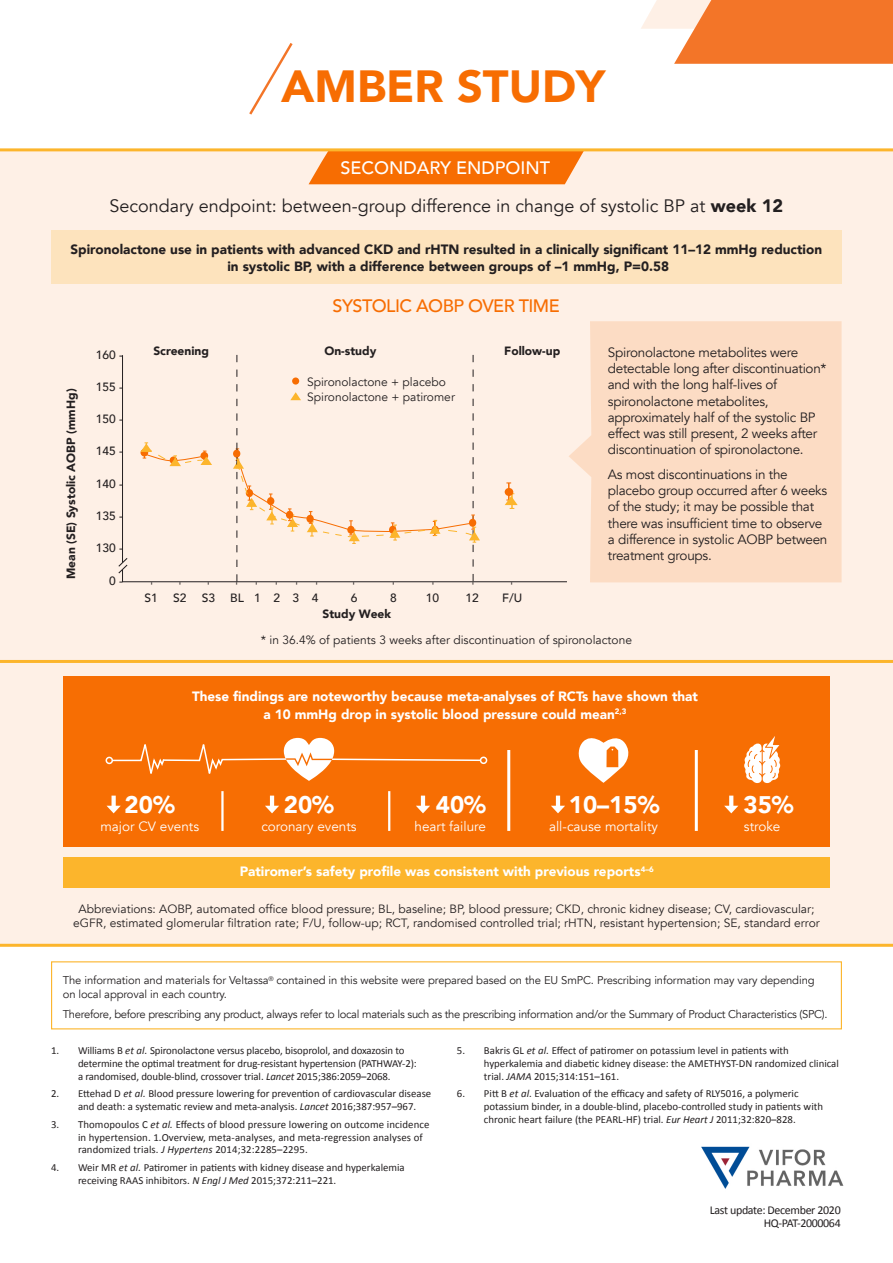
<style>
.page{position:relative;width:893px;height:1263px;background:#fff}
.page>*{position:absolute;margin:0;border:0;box-sizing:border-box;transform-origin:0 0}
.t1{font:900 45px "Avenir";color:#f76d02}
.t2{font:900 24px "Avenir";color:#fff}
.t3{font:18px "Avenir";color:#231f20}
.t4{font:500 18px "Avenir";letter-spacing:-.03em;color:#f76d02}
.t5{font:500 18px "Avenir";color:#fff}
.Body_copy{font:13.5px/16.2px "Avenir";letter-spacing:-.02em;color:#231f20}
.Bold_body_copy{font:900 13.5px "Avenir";color:#fff}
.Bold_body_copy-2{font:900 13.5px/16.2px "Avenir";color:#231f20;text-align:center}
.t6{font:13.5px "Avenir";color:#fff}
.t7{font:12px/14.4px "Avenir";color:#231f20;text-align:center}
.t8{font:900 12px "Avenir";color:#231f20}
.t9{font:500 12px "Avenir";color:#231f20}
.Bold_body_copy-3{font:12px "Calibri";letter-spacing:-.03em;color:#231f20}
.Disclaimer{font:11.25px/13.5px "Avenir";letter-spacing:-.01em;color:#231f20}
.t10{font:10.8px/12.9px "Calibri";color:#231f20}
.t11{font:500 9.9px "Avenir";color:#231f20}
.s1{font-weight:900}
.s2{font-style:italic}
</style>
<div class="page">
<div style="left:0;top:151px;width:893px;height:794px;background:#fef0e6"></div>
<svg style="left:249px;top:43px;width:44px;height:72px"></svg>
<svg style="left:641px;top:0;width:252px;height:64px;background:#f59153"></svg>
<hr style="left:0;top:944px;width:893px;height:3px;background:#fcb52c">
<hr style="left:123px;top:581px;width:444px;height:1px;background:#231f20">
<svg style="left:309px;top:151px;width:275px;height:33px;background:#f77612"></svg>
<svg style="left:569px;top:321px;width:273px;height:261px;background:#fcddc6"></svg>
<hr style="left:0;top:660px;width:893px;height:3px;background:#fcb52c">
<div style="left:51px;top:231px;width:791px;height:53px;background:#fde3bd"></div>
<hr style="left:122px;top:355px;width:1px;height:207px;background:#231f20">
<svg style="left:118px;top:558px;width:11px;height:24px"></svg>
<svg style="left:505px;top:482px;width:13px;height:27px"></svg>
<svg style="left:233px;top:355px;width:247px;height:227px"></svg>
<svg style="left:141px;top:442px;width:71px;height:24px"></svg>
<hr style="left:0;top:148px;width:893px;height:3px;background:#fcb52c">
<img style="left:701px;top:1146px;width:143px;height:43px">
<div style="left:63px;top:676px;width:767px;height:171px;background:#f76e03"></div>
<hr style="left:221px;top:791px;width:3px;height:40px;background:#fff">
<hr style="left:388px;top:791px;width:2px;height:40px;background:#fff">
<hr style="left:507px;top:750px;width:3px;height:81px;background:#fff">
<hr style="left:695px;top:750px;width:3px;height:81px;background:#fff">
<svg style="left:112px;top:796px;width:4px;height:10px"></svg>
<svg style="left:107px;top:806px;width:14px;height:7px"></svg>
<div style="left:480px;top:756px;width:7px;height:8px;border:2px solid #fff;border-radius:50%"></div>
<div style="left:106px;top:757px;width:7px;height:7px;border:2px solid #fff;border-radius:50%"></div>
<svg style="left:111px;top:738px;width:371px;height:43px"></svg>
<svg style="left:744px;top:743px;width:36px;height:40px"></svg>
<svg style="left:578px;top:738px;width:51px;height:45px"></svg>
<div style="left:64px;top:857px;width:766px;height:31px;background:#fcb52c"></div>
<hr style="left:270px;top:796px;width:4px;height:11px;background:#fff">
<svg style="left:265px;top:806px;width:14px;height:7px"></svg>
<hr style="left:421px;top:796px;width:4px;height:11px;background:#fff">
<svg style="left:416px;top:806px;width:14px;height:7px"></svg>
<hr style="left:556px;top:796px;width:4px;height:11px;background:#fff">
<svg style="left:551px;top:806px;width:14px;height:7px"></svg>
<svg style="left:729px;top:796px;width:4px;height:10px"></svg>
<svg style="left:724px;top:806px;width:14px;height:7px"></svg>
<p class="t1" style="left:281px;top:48px;width:326px">AMBER STUDY</p>
<p class="t5" style="left:341px;top:152px;width:211px">SECONDARY ENDPOINT</p>
<p class="t3" style="left:109px;top:195px;width:675px">Secondary endpoint: between-group difference in change of systolic BP at <span class="s1">week 12</span></p>
<p class="Bold_body_copy-2" style="left:71px;top:241px;width:753px">Spironolactone use in patients with advanced CKD and rHTN resulted in a clinically significant 11–12 mmHg reduction in systolic BP, with a difference between groups of –1 mmHg, P=0.58</p>
<p class="t8" style="left:61px;top:579px;width:192px;rotate:-90deg">Mean (SE) Systolic AOBP (mmHg)</p>
<p class="t9" style="left:96px;top:344px;width:29px">160 -</p>
<p class="t9" style="left:96px;top:376px;width:29px">155 -</p>
<p class="t9" style="left:96px;top:408px;width:29px">150 -</p>
<p class="t9" style="left:96px;top:441px;width:29px">145 -</p>
<p class="t9" style="left:96px;top:473px;width:29px">140 -</p>
<p class="t9" style="left:96px;top:505px;width:29px">135 -</p>
<p class="t9" style="left:96px;top:538px;width:29px">130 -</p>
<p class="t9" style="left:109px;top:570px;width:15px">0 -</p>
<p class="t8" style="left:153px;top:341px;width:57px">Screening</p>
<p class="t4" style="left:333px;top:291px;width:229px">SYSTOLIC AOBP OVER TIME</p>
<p class="t8" style="left:324px;top:341px;width:53px">On-study</p>
<p class="t8" style="left:504px;top:341px;width:57px">Follow-up</p>
<p class="t7" style="left:307px;top:374px;width:140px">Spironolactone + placebo</p>
<p class="t7" style="left:307px;top:390px;width:149px">Spironolactone + patiromer</p>
<p class="t11" style="left:142px;top:585px;width:5px;rotate:-90deg">-</p>
<p class="t11" style="left:171px;top:585px;width:5px;rotate:-90deg">-</p>
<p class="t11" style="left:199px;top:585px;width:5px;rotate:-90deg">-</p>
<p class="t11" style="left:227px;top:585px;width:5px;rotate:-90deg">-</p>
<p class="t11" style="left:247px;top:585px;width:5px;rotate:-90deg">-</p>
<p class="t11" style="left:267px;top:585px;width:5px;rotate:-90deg">-</p>
<p class="t11" style="left:287px;top:585px;width:5px;rotate:-90deg">-</p>
<p class="t11" style="left:307px;top:585px;width:5px;rotate:-90deg">-</p>
<p class="t11" style="left:344px;top:585px;width:5px;rotate:-90deg">-</p>
<p class="t11" style="left:384px;top:585px;width:5px;rotate:-90deg">-</p>
<p class="t11" style="left:424px;top:585px;width:5px;rotate:-90deg">-</p>
<p class="t11" style="left:463px;top:585px;width:5px;rotate:-90deg">-</p>
<p class="t11" style="left:502px;top:585px;width:5px;rotate:-90deg">-</p>
<p class="t9" style="left:144px;top:587px;width:15px">S1</p>
<p class="t9" style="left:173px;top:587px;width:15px">S2</p>
<p class="t9" style="left:202px;top:587px;width:15px">S3</p>
<p class="t9" style="left:230px;top:587px;width:15px">BL</p>
<p class="t9" style="left:254px;top:587px;width:66px">1 2 3 4</p>
<p class="t9" style="left:351px;top:587px;width:8px">6</p>
<p class="t9" style="left:390px;top:587px;width:8px">8</p>
<p class="t9" style="left:426px;top:587px;width:15px">10</p>
<p class="t9" style="left:466px;top:587px;width:15px">12</p>
<p class="t9" style="left:502px;top:587px;width:22px">F/U</p>
<p class="t8" style="left:323px;top:603px;width:70px">Study Week</p>
<p class="Body_copy" style="left:608px;top:345px;width:220px">Spironolactone metabolites were detectable long after discontinuation* and with the long half-lives of spironolactone metabolites, approximately half of the systolic BP effect was still present, 2 weeks after discontinuation of spironolactone.</p>
<p class="Body_copy" style="left:608px;top:466px;width:221px">As most discontinuations in the placebo group occurred after 6 weeks of the study; it may be possible that there was insufficient time to observe a difference in systolic AOBP between treatment groups.</p>
<p class="t7" style="left:261px;top:632px;width:373px">* in 36.4% of patients 3 weeks after discontinuation of spironolactone</p>
<p class="Bold_body_copy" style="left:192px;top:684px;width:507px">These findings are noteworthy because meta-analyses of RCTs have shown that</p>
<p class="Bold_body_copy" style="left:264px;top:702px;width:364px">a 10 mmHg drop in systolic blood pressure could mean<sup>2,3</sup></p>
<p class="t2" style="left:125px;top:784px;width:52px">20%</p>
<p class="t6" style="left:100px;top:818px;width:100px">major CV events</p>
<p class="t2" style="left:284px;top:784px;width:52px">20%</p>
<p class="t6" style="left:261px;top:818px;width:97px">coronary events</p>
<p class="t2" style="left:436px;top:784px;width:52px">40%</p>
<p class="t6" style="left:415px;top:818px;width:73px">heart failure</p>
<p class="t2" style="left:569px;top:784px;width:92px">10–15%</p>
<p class="t6" style="left:549px;top:818px;width:110px">all-cause mortality</p>
<p class="Bold_body_copy" style="left:240px;top:860px;width:416px">Patiromer’s safety profile was consistent with previous reports<sup>4–6</sup></p>
<p class="t2" style="left:743px;top:784px;width:52px">35%</p>
<p class="t6" style="left:744px;top:818px;width:38px">stroke</p>
<p class="t7" style="left:73px;top:902px;width:748px">Abbreviations: AOBP, automated office blood pressure; BL, baseline; BP, blood pressure; CKD, chronic kidney disease; CV, cardiovascular; eGFR, estimated glomerular filtration rate; F/U, follow-up; RCT, randomised controlled trial; rHTN, resistant hypertension; SE, standard error</p>
<p class="Disclaimer" style="left:63px;top:974px;width:753px">The information and materials for Veltassa<sup>®</sup> contained in this website were prepared based on the EU SmPC. Prescribing information may vary depending on local approval in each country.</p>
<p class="Disclaimer" style="left:63px;top:1007px;width:766px">Therefore, before prescribing any product, always refer to local materials such as the prescribing information and/or the Summary of Product Characteristics (SPC).</p>
<p class="t10" style="left:78px;top:1044px;width:340px;text-indent:-27px">1. Williams B <span class="s2">et al.</span> Spironolactone versus placebo, bisoprolol, and doxazosin to determine the optimal treatment for drug-resistant hypertension (PATHWAY-2): a randomised, double-blind, crossover trial. <span class="s2">Lancet</span> 2015;386:2059–2068.</p>
<p class="t10" style="left:78px;top:1087px;width:355px;text-indent:-27px">2. Ettehad D <span class="s2">et al.</span> Blood pressure lowering for prevention of cardiovascular disease and death: a systematic review and meta-analysis. <span class="s2">Lancet</span> 2016;387:957–967.</p>
<p class="t10" style="left:78px;top:1117px;width:353px;text-indent:-27px">3. Thomopoulos C <span class="s2">et al.</span> Effects of blood pressure lowering on outcome incidence in hypertension. 1.Overview, meta-analyses, and meta-regression analyses of randomized trials. <span class="s2">J Hypertens</span> 2014;32:2285–2295.</p>
<p class="t10" style="left:78px;top:1160px;width:328px;text-indent:-27px">4. Weir MR <span class="s2">et al.</span> Patiromer in patients with kidney disease and hyperkalemia receiving RAAS inhibitors. <span class="s2">N Engl J Med</span> 2015;372:211–221.</p>
<p class="t10" style="left:484px;top:1044px;width:356px;text-indent:-27px">5. Bakris GL <span class="s2">et al.</span> Effect of patiromer on potassium level in patients with hyperkalemia and diabetic kidney disease: the AMETHYST-DN randomized clinical trial. <span class="s2">JAMA</span> 2015;314:151–161.</p>
<p class="t10" style="left:484px;top:1087px;width:341px;text-indent:-27px">6. Pitt B <span class="s2">et al.</span> Evaluation of the efficacy and safety of RLY5016, a polymeric potassium binder, in a double-blind, placebo-controlled study in patients with chronic heart failure (the PEARL-HF) trial. <span class="s2">Eur Heart J</span> 2011;32:820–828.</p>
<p class="Bold_body_copy-3" style="left:710px;top:1201px;width:132px">Last update: December 2020</p>
<p class="Bold_body_copy-3" style="left:764px;top:1215px;width:79px">HQ-PAT-2000064</p>
</div>
